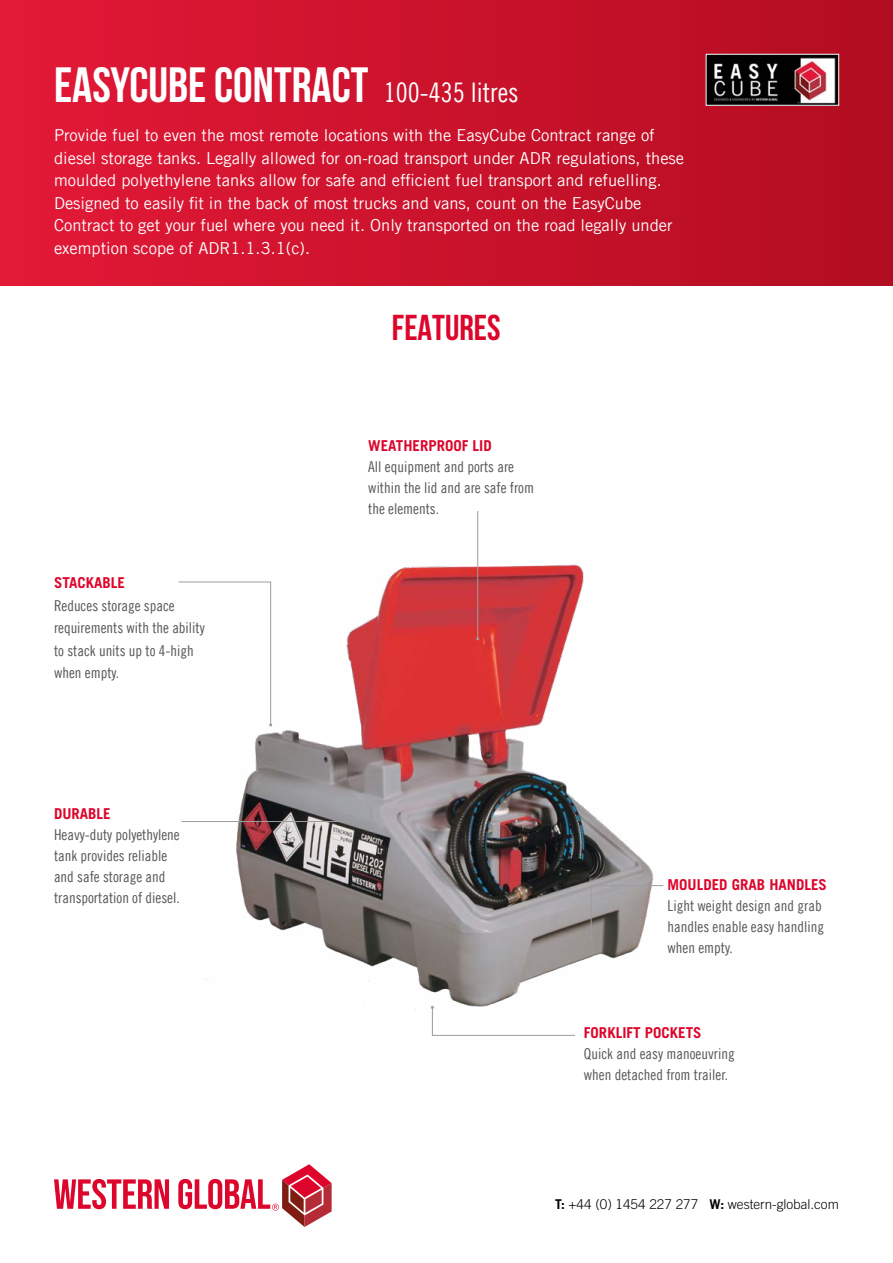
<style>
.page{position:relative;width:893px;height:1263px;background:#fff}
.page>*{position:absolute;margin:0;border:0;box-sizing:border-box;transform-origin:0 0}
.t1{font:700 49.5px "Bebas Neue";color:#fff}
.t2{font:700 36px "Bebas Neue";color:#dd052b}
.t3{font:16.5px/22.5px "Trade Gothic LT Com";color:#fff}
.t4{font:15px/21px "Trade Gothic LT Com Cn 18";color:#575756}
.t5{font:700 15px "Trade Gothic LT Com";color:#dd052b}
.t6{font:300 13.5px "Trade Gothic LT Com";color:#000}
.s1{font-family:"Trade Gothic LT Com Cn 18";font-weight:400;font-size:27px}
.s2{font-weight:700}
</style>
<div class="page">
<svg style="left:54px;top:1179px;width:115px;height:30px"></svg>
<svg style="left:178px;top:1164px;width:154px;height:63px"></svg>
<img style="left:205px;top:558px;width:449px;height:452px">
<div style="left:0;top:0;width:893px;height:285px;background:linear-gradient(to right,#e31937,#b20d21)"></div>
<img style="left:708px;top:56px;width:129px;height:48px">
<div style="left:706px;top:54px;width:133px;height:52px;border:1px solid #fff"></div>
<svg style="left:590px;top:885px;width:74px;height:55px"></svg>
<svg style="left:178px;top:581px;width:94px;height:145px"></svg>
<svg style="left:181px;top:807px;width:192px;height:15px"></svg>
<hr style="left:477px;top:511px;width:1px;height:128px;background:#9d9d9c">
<svg style="left:431px;top:1006px;width:145px;height:30px"></svg>
<h1 class="t1" style="left:54px;top:58px;width:466px">EASYCUBE CONTRACT <span class="s1">100-435 litres</span></h1>
<p class="t3" style="left:54px;top:124px;width:632px">Provide fuel to even the most remote locations with the EasyCube Contract range of diesel storage tanks. Legally allowed for on-road transport under ADR regulations, these moulded polyethylene tanks allow for safe and efficient fuel transport and refuelling.<br>Designed to easily fit in the back of most trucks and vans, count on the EasyCube Contract to get your fuel where you need it. Only transported on the road legally under exemption scope of ADR1.1.3.1(c).</p>
<h2 class="t2" style="left:392px;top:308px;width:110px">FEATURES</h2>
<p class="t5" style="left:54px;top:574px;width:73px">STACKABLE</p>
<p class="t4" style="left:54px;top:594px;width:152px;line-height:22.5px">Reduces storage space requirements with the ability to stack units up to 4-high when empty.</p>
<p class="t5" style="left:54px;top:805px;width:58px">DURABLE</p>
<p class="t4" style="left:54px;top:824px;width:127px">Heavy-duty polyethylene tank provides reliable and safe storage and transportation of diesel.</p>
<p class="t5" style="left:368px;top:436px;width:125px">WEATHERPROOF LID</p>
<p class="t4" style="left:368px;top:455px;width:167px">All equipment and ports are within the lid and are safe from the elements.</p>
<p class="t5" style="left:668px;top:875px;width:161px">MOULDED GRAB HANDLES</p>
<p class="t4" style="left:668px;top:895px;width:158px">Light weight design and grab handles enable easy handling when empty.</p>
<p class="t5" style="left:584px;top:1024px;width:119px">FORKLIFT POCKETS</p>
<p class="t4" style="left:584px;top:1043px;width:152px">Quick and easy manoeuvring when detached from trailer.</p>
<p class="t6" style="left:555px;top:1196px;width:285px"><span class="s2">T:</span> +44 (0) 1454 227 277 <span class="s2">W:</span> western-global.com</p>
</div>
